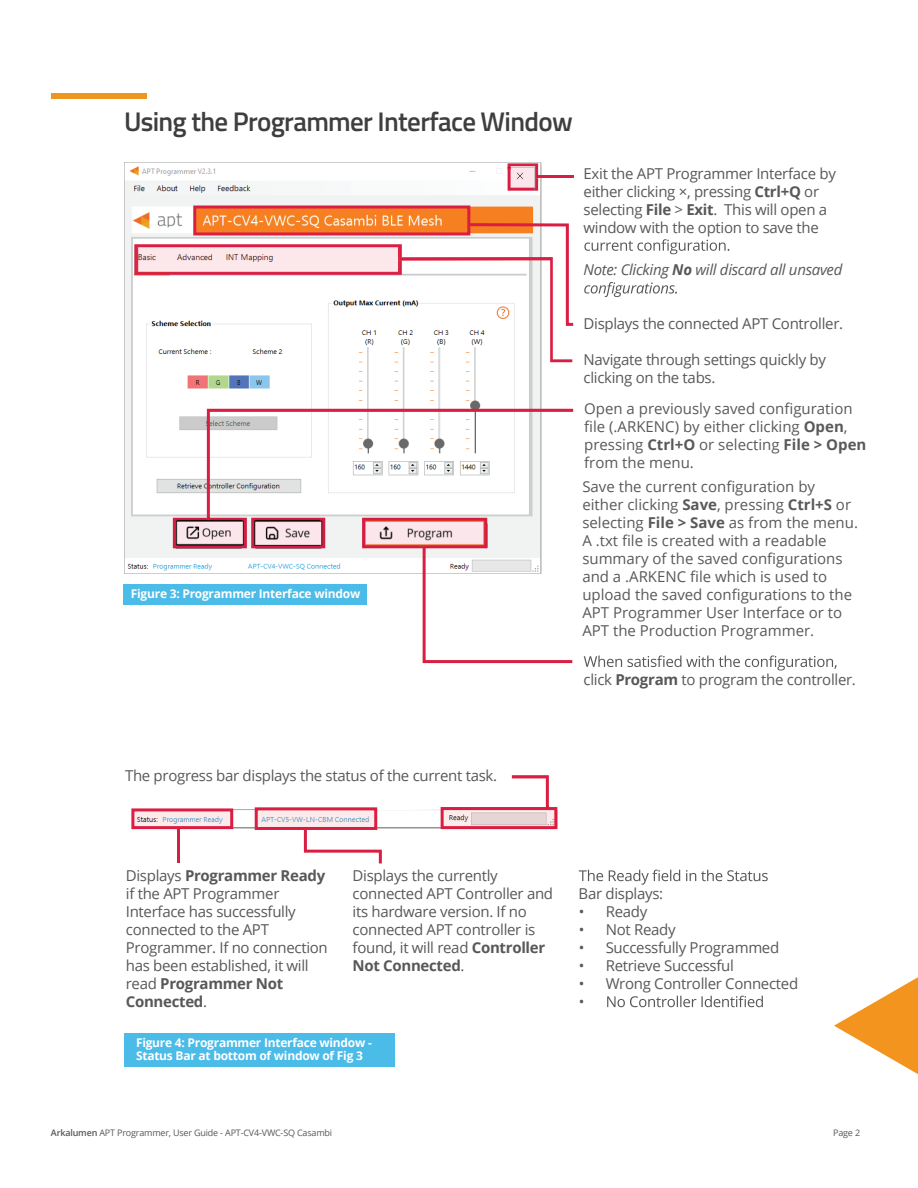
<style>
.page{position:relative;width:918px;height:1188px;background:#fff}
.page>*{position:absolute;margin:0;border:0;box-sizing:border-box;transform-origin:0 0}
.t1{font:600 27px "Titillium Web";letter-spacing:-.025em;color:#3e3e3f}
.t2{font:15px/18px "Open Sans";letter-spacing:-.02em;color:#57585a}
.t3{font:15px/18px "Open Sans";color:#59595b}
.t4{font:15px/18px "Open Sans";color:#58595b}
.t5{font:italic 15px "Open Sans";letter-spacing:-.02em;color:#57585a}
.t6{font:700 12px/13.5px "Open Sans";letter-spacing:-.02em;color:#fff}
.t7{font:9px "Open Sans";letter-spacing:-.02em;color:#57585a}
.s1{font-weight:700}
.s2{font-weight:600}
</style>
<div class="page">
<img style="left:124px;top:162px;width:418px;height:412px">
<div style="left:52px;top:93px;width:95px;height:6px;background:#ed9620"></div>
<svg style="left:834px;top:977px;width:84px;height:97px"></svg>
<img style="left:134px;top:244px;width:264px;height:31px">
<hr style="left:536px;top:175px;width:38px;height:3px;background:#da1d42">
<svg style="left:508px;top:163px;width:30px;height:28px"></svg>
<img style="left:173px;top:518px;width:74px;height:30px">
<svg style="left:207px;top:409px;width:366px;height:110px"></svg>
<img style="left:251px;top:518px;width:74px;height:30px">
<img style="left:362px;top:518px;width:125px;height:30px">
<svg style="left:584px;top:239px;width:145px;height:15px"></svg>
<svg style="left:584px;top:282px;width:93px;height:15px"></svg>
<svg style="left:584px;top:655px;width:253px;height:16px"></svg>
<div style="left:124px;top:584px;width:243px;height:20px;background:#4bbbe8"></div>
<svg style="left:579px;top:870px;width:189px;height:15px"></svg>
<svg style="left:607px;top:996px;width:156px;height:11px"></svg>
<div style="left:124px;top:1033px;width:271px;height:34px;background:#4bbbe8"></div>
<img style="left:233px;top:813px;width:208px;height:15px">
<svg style="left:135px;top:813px;width:94px;height:12px"></svg>
<hr style="left:177px;top:828px;width:3px;height:35px;background:#da1d42">
<svg style="left:135px;top:775px;width:414px;height:38px"></svg>
<svg style="left:259px;top:811px;width:114px;height:15px;background:#ece3e7"></svg>
<svg style="left:445px;top:811px;width:108px;height:14px;background:#e7d5d4"></svg>
<svg style="left:135px;top:247px;width:263px;height:25px;background:#f5dce0"></svg>
<div style="left:193px;top:205px;width:277px;height:30px;border:3px solid #da1d42"></div>
<svg style="left:398px;top:222px;width:176px;height:140px"></svg>
<div style="left:255px;top:807px;width:122px;height:23px;border:3px solid #da1d42"></div>
<div style="left:131px;top:808px;width:102px;height:21px;border:3px solid #da1d42"></div>
<svg style="left:302px;top:827px;width:81px;height:37px"></svg>
<div style="left:441px;top:807px;width:116px;height:22px;border:3px solid #da1d42"></div>
<svg style="left:420px;top:544px;width:153px;height:120px"></svg>
<h1 class="t1" style="left:124px;top:101px;width:450px">Using the Programmer Interface Window</h1>
<p class="t6" style="left:131px;top:586px;width:231px">Figure 3: Programmer Interface window</p>
<p class="t2" style="left:584px;top:164px;width:254px">Exit the APT Programmer Interface by either clicking ×, pressing <span class="s1">Ctrl+Q</span> or selecting <span class="s1">File</span> &gt; <span class="s1">Exit</span>. This will open a window with the option to save the</p>
<p class="t5" style="left:584px;top:260px;width:260px">Note: Clicking <span class="s1">No</span> will discard all unsaved</p>
<p class="t2" style="left:584px;top:315px;width:261px">Displays the connected APT Controller.</p>
<p class="t2" style="left:584px;top:351px;width:244px">Navigate through settings quickly by clicking on the tabs.</p>
<p class="t4" style="left:584px;top:400px;width:284px">Open a previously saved configuration file (.ARKENC) by either clicking <span class="s1">Open</span>, pressing <span class="s1">Ctrl+O</span> or selecting <span class="s1">File &gt; Open </span>from the menu.</p>
<p class="t3" style="left:582px;top:477px;width:277px">Save the current configuration by either clicking <span class="s1">Save</span>, pressing <span class="s1">Ctrl+S</span> or selecting <span class="s1">File &gt; Save</span> as from the menu.<br>A .txt file is created with a readable summary of the saved configurations and a .ARKENC file which is used to upload the saved configurations to the APT Programmer User Interface or to APT the Production Programmer.</p>
<p class="t2" style="left:584px;top:670px;width:274px">click <span class="s1">Program</span> to program the controller.</p>
<p class="t2" style="left:125px;top:766px;width:374px">The progress bar displays the status of the current task.</p>
<p class="t2" style="left:126px;top:866px;width:204px">Displays <span class="s1">Programmer Ready </span>if the APT Programmer<br>Interface has successfully connected to the APT<br>Programmer. If no connection has been established, it will read <span class="s1">Programmer Not<br>Connected</span>.</p>
<p class="t2" style="left:353px;top:866px;width:202px">Displays the currently connected APT Controller and its hardware version. If no connected APT controller is found, it will read <span class="s1">Controller<br>Not Connected</span>.</p>
<p class="t6" style="left:136px;top:1036px;width:237px">Figure 4: Programmer Interface window -<br>Status Bar at bottom of window of Fig 3</p>
<p class="t2" style="left:579px;top:884px;width:86px">Bar displays:</p>
<p class="t2" style="left:579px;top:902px;width:70px">• Ready</p>
<p class="t2" style="left:579px;top:920px;width:98px">• Not Ready</p>
<p class="t2" style="left:579px;top:938px;width:202px">• Successfully Programmed</p>
<p class="t2" style="left:579px;top:956px;width:157px">• Retrieve Successful</p>
<p class="t2" style="left:579px;top:974px;width:221px">• Wrong Controller Connected •</p>
<p class="t7" style="left:51px;top:1127px;width:283px"><span class="s2">Arkalumen</span> APT Programmer, User Guide - APT-CV4-VWC-SQ Casambi</p>
<p class="t7" style="left:833px;top:1127px;width:29px">Page 2</p>
</div>
